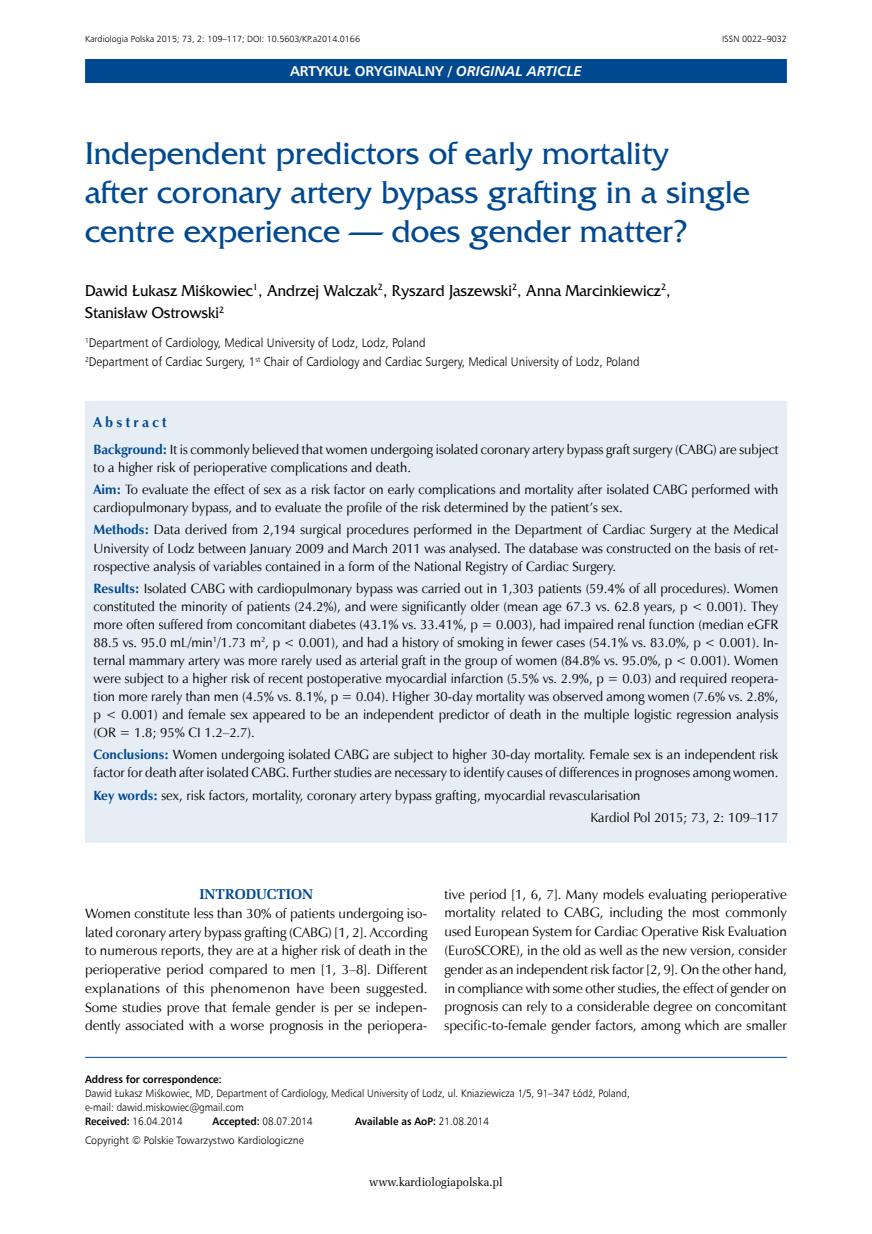
<style>
.page{position:relative;width:872px;height:1234px;background:#fff}
.page>*{position:absolute;margin:0;border:0;box-sizing:border-box;transform-origin:0 0}
.t1{font:33px/39px "France";color:#004990}
.t2{font:16.5px/22.5px "France";color:#000;scale:.94 1}
.t3{font:700 14.25px "Humnst 777 EU";color:#fff}
.t4{font:700 14.25px "Zapf Ellipt EU";color:#004990}
.t5{font:700 14.25px "Zapf Humnst EU";letter-spacing:.23em;color:#004990}
.t6{font:13.65px/18.8px "Zapf Humnst EU";color:#000;text-align:justify}
.t7{font:13.5px/18px "Zapf Humnst EU";color:#000}
.t8{font:12.6px/19.2px "Humnst 777 Lt EU";color:#000;scale:.93 1}
.t9{font:12px "Zapf Ellipt EU";color:#000;scale:.95 1}
.t10{font:10.8px/14.2px "Humnst 777 Lt EU";color:#000;scale:.92 1}
.t11{font:700 10.8px "Humnst 777 EU";color:#000;scale:.92 1}
.t12{font:10.8px "Humnst 777 Lt EU";color:#000}
.t13{font:9px "Humnst 777 Lt EU";color:#000}
.s1{font-style:italic}
.s2{font-weight:700;color:#004990}
.s3{font-family:"Humnst 777 EU";font-weight:700}
.s4{font-family:"Humnst 777 Lt EU";font-weight:400}
</style>
<div class="page">
<div style="left:85px;top:59px;width:702px;height:24px;background:#004990"></div>
<div style="left:85px;top:400px;width:702px;height:442px;background:#e6edf4"></div>
<hr style="left:85px;top:1056px;width:702px;height:1px;background:#004990">
<p class="t13" style="left:85px;top:33px;width:276px">Kardiologia Polska 2015; 73, 2: 109–117; DOI: 10.5603/KP.a2014.0166</p>
<p class="t13" style="left:722px;top:33px;width:66px">ISSN 0022–9032</p>
<p class="t3" style="left:290px;top:62px;width:293px">ARTYKUŁ ORYGINALNy / <span class="s1">ORIGINAL ARTICLE</span></p>
<h1 class="t1" style="left:85px;top:134px;width:666px">Independent predictors of early mortality<br>after coronary artery bypass grafting in a single centre experience — does gender matter?</h1>
<p class="t2" style="left:85px;top:279px;width:624px">Dawid Łukasz Miśkowiec<sup>1</sup>, Andrzej Walczak<sup>2</sup>, Ryszard Jaszewski<sup>2</sup>, Anna Marcinkiewicz<sup>2</sup>,<br>Stanisław Ostrowski<sup>2</sup></p>
<p class="t8" style="left:85px;top:333px;width:598px"><sup>1</sup>Department of Cardiology, Medical University of Lodz, Lodz, Poland<br><sup>2</sup>Department of Cardiac Surgery, 1<sup>st</sup> Chair of Cardiology and Cardiac Surgery, Medical University of Lodz, Poland</p>
<p class="t5" style="left:94px;top:413px;width:75px">Abstract</p>
<p class="t7" style="left:94px;top:440px;width:686px"><span class="s2">Background:</span> It is commonly believed that women undergoing isolated coronary artery bypass graft surgery (CABG) are subject to a higher risk of perioperative complications and death.</p>
<p class="t7" style="left:94px;top:480px;width:686px"><span class="s2">Aim:</span> To evaluate the effect of sex as a risk factor on early complications and mortality after isolated CABG performed with cardiopulmonary bypass, and to evaluate the profile of the risk determined by the patient’s sex.</p>
<p class="t7" style="left:94px;top:521px;width:686px;text-align:justify"><span class="s2">Methods:</span> Data derived from 2,194 surgical procedures performed in the Department of Cardiac Surgery at the Medical University of Lodz between January 2009 and March 2011 was analysed. The database was constructed on the basis of ret&shy;rospective analysis of variables contained in a form of the National Registry of Cardiac Surgery.</p>
<p class="t7" style="left:94px;top:579px;width:686px;text-align:justify"><span class="s2">Results:</span> Isolated CABG with cardiopulmonary bypass was carried out in 1,303 patients (59.4% of all procedures). Women constituted the minority of patients (24.2%), and were significantly older (mean age 67.3 vs. 62.8 years, p &lt; 0.001). They more often suffered from concomitant diabetes (43.1% vs. 33.41%, p = 0.003), had impaired renal function (median eGFR 88.5 vs. 95.0 mL/min<sup>1</sup>/1.73 m<sup>2</sup>, p &lt; 0.001), and had a history of smoking in fewer cases (54.1% vs. 83.0%, p &lt; 0.001). In&shy;ternal mammary artery was more rarely used as arterial graft in the group of women (84.8% vs. 95.0%, p &lt; 0.001). Women were subject to a higher risk of recent postoperative myocardial infarction (5.5% vs. 2.9%, p = 0.03) and required reopera&shy;tion more rarely than men (4.5% vs. 8.1%, p = 0.04). Higher 30-day mortality was observed among women (7.6% vs. 2.8%, p &lt; 0.001) and female sex appeared to be an independent predictor of death in the multiple logistic regression analysis (OR = 1.8; 95% CI 1.2–2.7).</p>
<p class="t7" style="left:94px;top:745px;width:686px"><span class="s2">Conclusions:</span> Women undergoing isolated CABG are subject to higher 30-day mortality. Female sex is an independent risk factor for death after isolated CABG. Further studies are necessary to identify causes of differences in prognoses among women.</p>
<p class="t7" style="left:590px;top:783px;width:189px;line-height:22.4px;text-indent:-497px"><span class="s2">Key words:</span> sex, risk factors, mortality, coronary artery bypass grafting, myocardial revascularisation<br>Kardiol Pol 2015; 73, 2: 109–117</p>
<p class="t4" style="left:199px;top:885px;width:115px">INTRODUCTION</p>
<p class="t6" style="left:85px;top:903px;width:344px">Women constitute less than 30% of patients undergoing iso&shy;lated coronary artery bypass grafting (CABG) [1, 2]. According to numerous reports, they are at a higher risk of death in the perioperative period compared to men [1, 3–8]. Different explanations of this phenomenon have been suggested.<br>Some studies prove that female gender is per se indepen&shy;dently associated with a worse prognosis in the periopera-</p>
<p class="t6" style="left:444px;top:884px;width:344px">tive period [1, 6, 7]. Many models evaluating perioperative mortality related to CABG, including the most commonly used European System for Cardiac Operative Risk Evaluation (EuroSCORE), in the old as well as the new version, consider gender as an independent risk factor [2, 9]. On the other hand, in compliance with some other studies, the effect of gender on prognosis can rely to a considerable degree on concomitant specific-to-female gender factors, among which are smaller</p>
<p class="t11" style="left:85px;top:1071px;width:150px">Address for correspondence:</p>
<p class="t10" style="left:85px;top:1085px;width:593px">Dawid Łukasz Miśkowiec, MD, Department of Cardiology, Medical University of Lodz, ul. Kniaziewicza 1/5, 91–347 Łódź, Poland, e-mail: dawid.miskowiec@gmail.com<br><span class="s3">Received:</span> 16.04.2014</p>
<p class="t10" style="left:213px;top:1113px;width:110px"><span class="s3">Accepted:</span> 08.07.2014</p>
<p class="t11" style="left:355px;top:1114px;width:147px">Available as AoP: <span class="s4">21.08.2014</span></p>
<p class="t12" style="left:85px;top:1133px;width:220px">Copyright © Polskie Towarzystwo Kardiologiczne</p>
<p class="t9" style="left:369px;top:1174px;width:142px">www.kardiologiapolska.pl</p>
</div>
